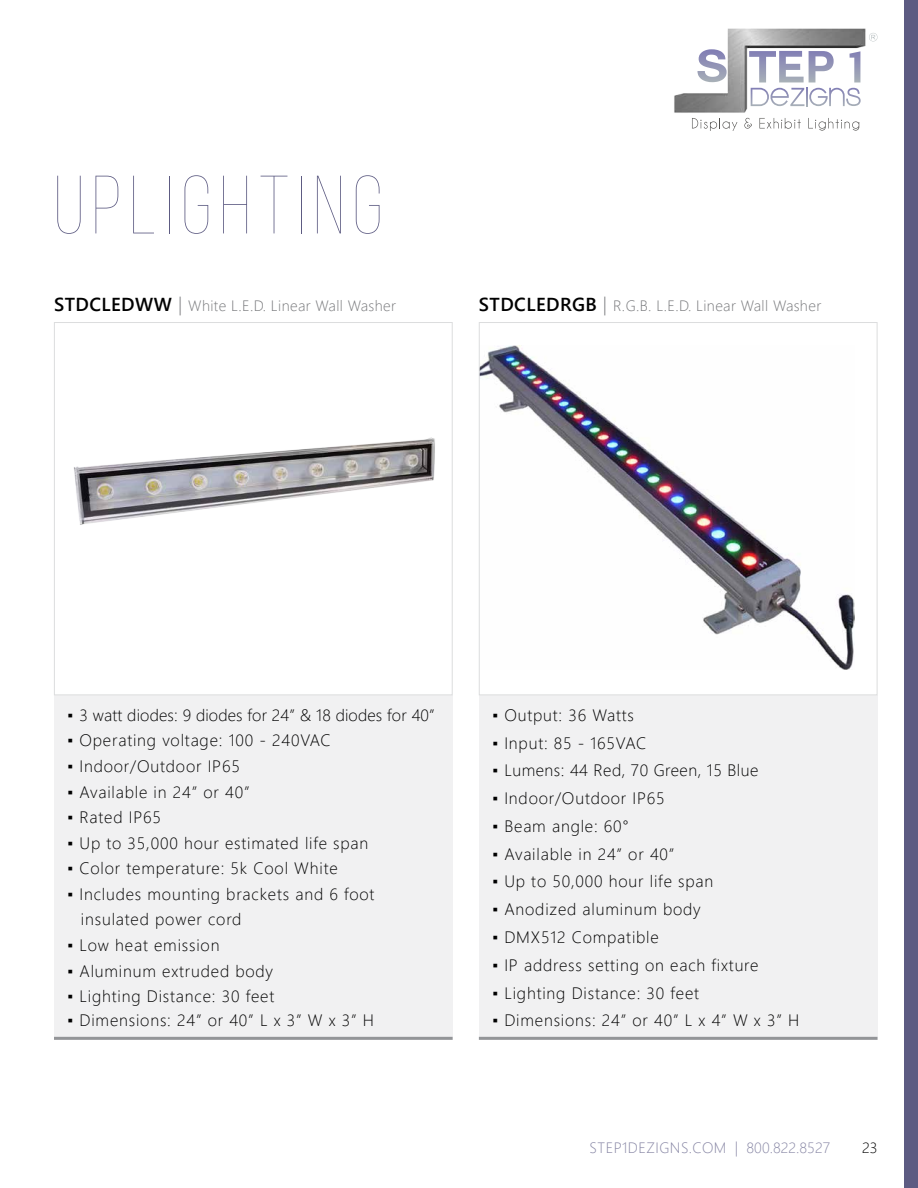
<style>
.page{position:relative;width:918px;height:1188px;background:#fff}
.page>*{position:absolute;margin:0;border:0;box-sizing:border-box;transform-origin:0 0}
.t1{font:100 82.5px "Bebas Neue";color:#5d5b82}
.t2{font:16.5px/25.7px "Webly Sleek UI Light";letter-spacing:.05em;color:#000}
.t3{font:16.5px "Webly Sleek UI Light";letter-spacing:.01em;color:#000}
.t4{font:16.5px "Webly Sleek UI Light";letter-spacing:.03em;color:#000}
.t5{font:15px "Webly Sleek UI Light";letter-spacing:.025em;color:#77787b}
.t6{font:15px "Webly Sleek UI Light";color:#8887a5}
.t7{font:15px "Webly Sleek UI Light";color:#000}
.s1{font-family:"Webly Sleek UI Semibold";font-size:18.75px;color:#000}
.s2{font-size:18.75px}
</style>
<div class="page">
<div style="left:54px;top:695px;width:399px;height:345px;background:#f1f1f2"></div>
<div style="left:479px;top:695px;width:399px;height:345px;background:#f1f1f2"></div>
<img style="left:74px;top:437px;width:361px;height:88px">
<div style="left:54px;top:322px;width:399px;height:373px;border:1px solid #dcddde"></div>
<img style="left:481px;top:346px;width:373px;height:324px">
<div style="left:479px;top:322px;width:398px;height:373px;border:1px solid #dcddde"></div>
<div style="left:904px;top:0;width:14px;height:1188px;background:#5d5b82"></div>
<img style="left:674px;top:28px;width:192px;height:85px">
<svg style="left:697px;top:49px;width:30px;height:33px"></svg>
<svg style="left:749px;top:51px;width:85px;height:31px"></svg>
<svg style="left:850px;top:51px;width:10px;height:31px"></svg>
<svg style="left:751px;top:88px;width:110px;height:18px"></svg>
<svg style="left:692px;top:118px;width:45px;height:13px"></svg>
<svg style="left:744px;top:118px;width:8px;height:11px"></svg>
<svg style="left:759px;top:118px;width:42px;height:11px"></svg>
<svg style="left:808px;top:118px;width:51px;height:13px"></svg>
<svg style="left:869px;top:33px;width:8px;height:8px"></svg>
<hr style="left:54px;top:1037px;width:399px;height:3px;background:#939598">
<hr style="left:479px;top:1037px;width:399px;height:3px;background:#939598">
<h1 class="t1" style="left:54px;top:161px;width:108px">uplighting</h1>
<p class="t5" style="left:54px;top:294px;width:344px"><span class="s1">STDCLEDWW</span> <span class="s2">|</span> White L.E.D. Linear Wall Washer</p>
<p class="t5" style="left:479px;top:294px;width:344px"><span class="s1">STDCLEDRGB</span> <span class="s2">|</span> R.G.B. L.E.D. Linear Wall Washer</p>
<p class="t3" style="left:68px;top:702px;width:369px">▪ 3 watt diodes: 9 diodes for 24” &amp; 18 diodes for 40”</p>
<p class="t2" style="left:68px;top:727px;width:265px">▪ Operating voltage: 100 - 240VAC</p>
<p class="t2" style="left:68px;top:753px;width:174px">▪ Indoor/Outdoor IP65</p>
<p class="t2" style="left:68px;top:778px;width:184px">▪ Available in 24” or 40”</p>
<p class="t2" style="left:68px;top:804px;width:95px">▪ Rated IP65</p>
<p class="t2" style="left:68px;top:829px;width:302px">▪ Up to 35,000 hour estimated life span</p>
<p class="t2" style="left:68px;top:855px;width:272px">▪ Color temperature: 5k Cool White</p>
<p class="t2" style="left:81px;top:881px;width:295px;text-indent:-13px">▪ Includes mounting brackets and 6 foot insulated power cord</p>
<p class="t2" style="left:68px;top:932px;width:153px">▪ Low heat emission</p>
<p class="t2" style="left:68px;top:957px;width:207px">▪ Aluminum extruded body</p>
<p class="t2" style="left:68px;top:983px;width:208px">▪ Lighting Distance: 30 feet</p>
<p class="t2" style="left:68px;top:1007px;width:308px">▪ Dimensions: 24” or 40” L x 3” W x 3” H</p>
<p class="t2" style="left:492px;top:701px;width:143px">▪ Output: 36 Watts</p>
<p class="t2" style="left:492px;top:729px;width:156px">▪ Input: 85 - 165VAC</p>
<p class="t4" style="left:492px;top:758px;width:267px">▪ Lumens: 44 Red, 70 Green, 15 Blue</p>
<p class="t2" style="left:492px;top:785px;width:174px">▪ Indoor/Outdoor IP65</p>
<p class="t2" style="left:492px;top:813px;width:138px">▪ Beam angle: 60°</p>
<p class="t2" style="left:492px;top:840px;width:184px">▪ Available in 24” or 40”</p>
<p class="t2" style="left:492px;top:868px;width:222px">▪ Up to 50,000 hour life span</p>
<p class="t2" style="left:492px;top:896px;width:210px">▪ Anodized aluminum body</p>
<p class="t2" style="left:492px;top:924px;width:168px">▪ DMX512 Compatible</p>
<p class="t2" style="left:492px;top:951px;width:268px">▪ IP address setting on each fixture</p>
<p class="t2" style="left:492px;top:979px;width:208px">▪ Lighting Distance: 30 feet</p>
<p class="t2" style="left:492px;top:1007px;width:308px">▪ Dimensions: 24” or 40” L x 4” W x 3” H</p>
<p class="t6" style="left:590px;top:1136px;width:242px">step1dezi gns.co m | 800.822.8527</p>
<p class="t7" style="left:862px;top:1136px;width:17px">23</p>
</div>
